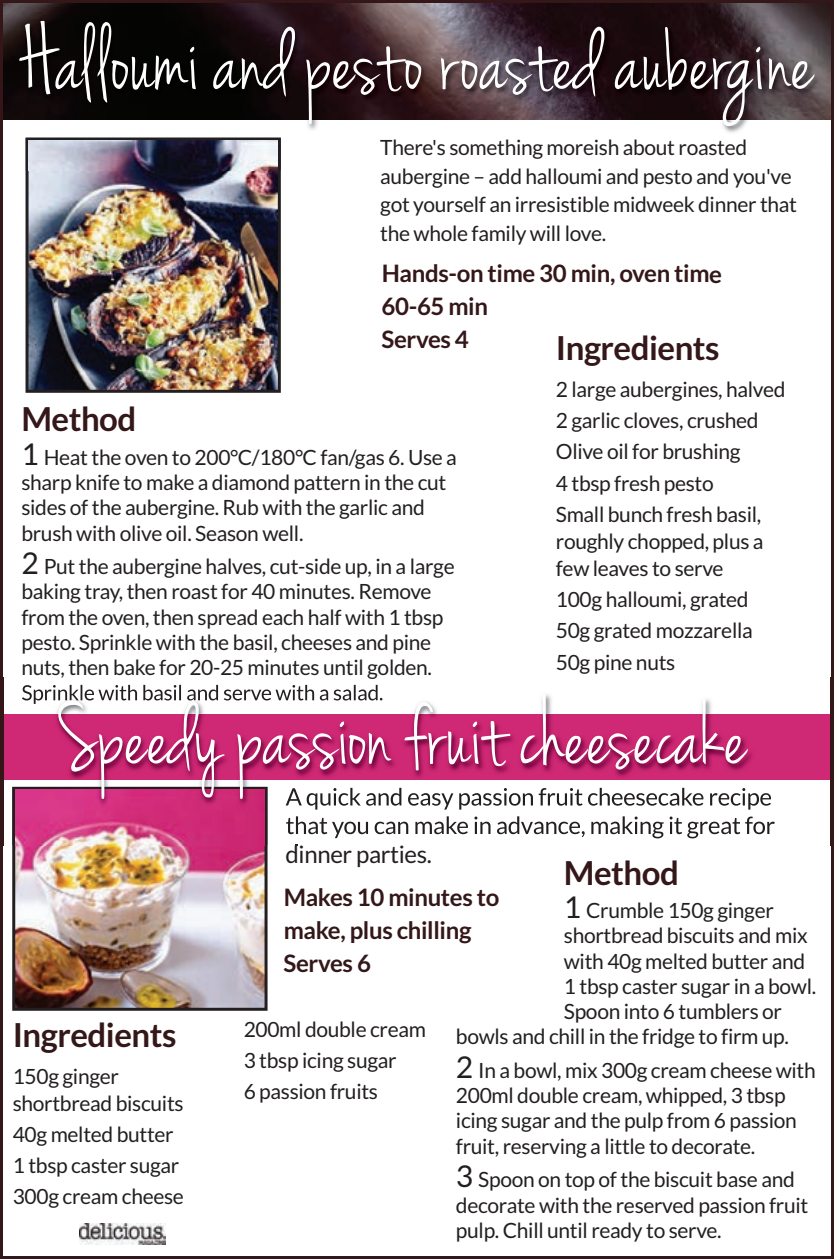
<style>
.page{position:relative;width:834px;height:1259px;background:#fff}
.page>*{position:absolute;margin:0;border:0;box-sizing:border-box;transform-origin:0 0}
.t1{font:96px "Jenna Sue";letter-spacing:.01em;color:#fff;scale:.9 1}
.t2{font:700 33px "Lato";letter-spacing:-.015em;color:#341719}
.t3{font:700 24px/33px "Lato";letter-spacing:-.015em;color:#341719}
.t4{font:24px "Lato";letter-spacing:-.015em;color:#231f20}
.t5{font:21px/25.2px "Lato";letter-spacing:-.015em;color:#231f20}
.s1{font-size:30px}
</style>
<div class="page">
<img style="left:30px;top:170px;width:247px;height:219px">
<div style="left:26px;top:138px;width:255px;height:255px;border:3px solid #231f20"></div>
<img style="left:80px;top:1223px;width:85px;height:21px">
<img style="left:0;top:2px;width:833px;height:168px">
<img style="left:16px;top:845px;width:247px;height:161px">
<div style="left:12px;top:787px;width:255px;height:223px;border:3px solid #231f20"></div>
<img style="left:0;top:677px;width:833px;height:168px">
<img style="left:62px;top:677px;width:315px;height:2px">
<img style="left:70px;top:685px;width:307px;height:15px">
<img style="left:285px;top:788px;width:470px;height:21px">
<img style="left:296px;top:816px;width:456px;height:18px">
<img style="left:12px;top:787px;width:255px;height:58px">
<img style="left:14px;top:788px;width:252px;height:57px">
<img style="left:15px;top:790px;width:249px;height:55px">
<h1 class="t1" style="left:21px;top:6px;width:881px">Halloumi and pesto roasted aubergine</h1>
<p class="t5" style="left:380px;top:134px;width:418px;line-height:28.5px">There's something moreish about roasted aubergine – add halloumi and pesto and you've got yourself an irresistible midweek dinner that the whole family will love.</p>
<p class="t3" style="left:381px;top:257px;width:342px">Hands-on time 30 min, oven time<br>60-65 min<br>Serves 4</p>
<h2 class="t2" style="left:555px;top:329px;width:165px">Ingredients</h2>
<p class="t5" style="left:555px;top:374px;width:231px;line-height:31.2px">2 large aubergines, halved<br>2 garlic cloves, crushed<br>Olive oil for brushing<br>4 tbsp fresh pesto<br>Small bunch fresh basil,</p>
<p class="t5" style="left:555px;top:528px;width:209px;line-height:27px">roughly chopped, plus a few leaves to serve</p>
<p class="t5" style="left:556px;top:584px;width:198px;line-height:31.2px">100g halloumi, grated<br>50g grated mozzarella<br>50g pine nuts</p>
<h2 class="t2" style="left:21px;top:400px;width:116px">Method</h2>
<p class="t5" style="left:21px;top:445px;width:437px"><span class="s1">1</span> Heat the oven to 200°C/180°C fan/gas 6. Use a sharp knife to make a diamond pattern in the cut sides of the aubergine. Rub with the garlic and brush with olive oil. Season well.</p>
<p class="t5" style="left:21px;top:554px;width:434px"><span class="s1">2</span> Put the aubergine halves, cut-side up, in a large baking tray, then roast for 40 minutes. Remove from the oven, then spread each half with 1 tbsp pesto. Sprinkle with the basil, cheeses and pine nuts, then bake for 20-25 minutes until golden.</p>
<h1 class="t1" style="left:59px;top:680px;width:765px">Speedy passion fruit cheesecake</h1>
<h2 class="t2" style="left:13px;top:1016px;width:165px">Ingredients</h2>
<p class="t5" style="left:13px;top:1063px;width:172px;line-height:27px">150g ginger shortbread biscuits</p>
<p class="t5" style="left:13px;top:1119px;width:173px;line-height:31.2px">40g melted butter<br>1 tbsp caster sugar<br>300g cream cheese</p>
<p class="t4" style="left:285px;top:840px;width:148px">dinner parties.</p>
<h2 class="t2" style="left:563px;top:854px;width:116px">Method</h2>
<p class="t5" style="left:563px;top:898px;width:211px"><span class="s1">1</span> Crumble 150g ginger</p>
<p class="t5" style="left:563px;top:923px;width:245px">shortbread biscuits and mix</p>
<p class="t5" style="left:563px;top:948px;width:243px">with 40g melted butter and</p>
<p class="t5" style="left:563px;top:974px;width:254px">1 tbsp caster sugar in a bowl.</p>
<p class="t5" style="left:563px;top:999px;width:220px">Spoon into 6 tumblers or</p>
<p class="t5" style="left:456px;top:1024px;width:334px">bowls and chill in the fridge to firm up.</p>
<p class="t5" style="left:456px;top:1058px;width:361px"><span class="s1">2</span> In a bowl, mix 300g cream cheese with 200ml double cream, whipped, 3 tbsp icing sugar and the pulp from 6 passion fruit, reserving a little to decorate.</p>
<p class="t5" style="left:456px;top:1167px;width:354px"><span class="s1">3</span> Spoon on top of the biscuit base and decorate with the reserved passion fruit pulp. Chill until ready to serve.</p>
<p class="t3" style="left:283px;top:881px;width:217px">Makes 10 minutes to make, plus chilling<br>Serves 6</p>
<p class="t5" style="left:244px;top:1014px;width:184px;line-height:31.2px">200ml double cream<br>3 tbsp icing sugar<br>6 passion fruits</p>
</div>
